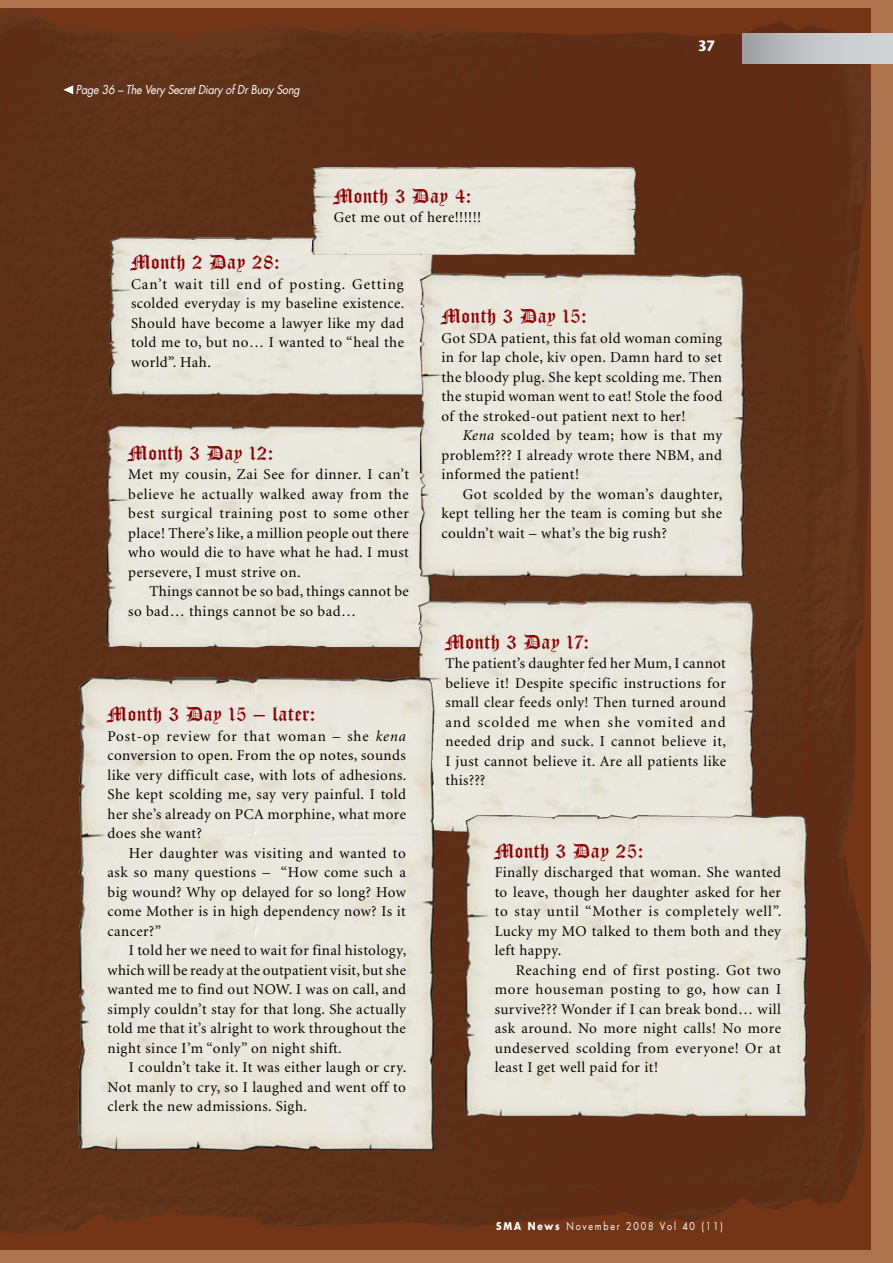
<style>
.page{position:relative;width:893px;height:1263px;background:#ac754e}
.page>*{position:absolute;margin:0;border:0;box-sizing:border-box;transform-origin:0 0}
.t1{font:22.5px "Manuscript";letter-spacing:.03em;color:#8b0304}
.t2{font:15px/19.5px "Minion";letter-spacing:.03em;color:#000;text-align:justify}
.t3{font:700 15px "Stone Sans";color:#fff;scale:.9 1}
.t4{font:italic 12px "Futura";letter-spacing:-.02em;color:#fff;scale:.9 1}
.t5{font:10.5px "Futura";letter-spacing:.2em;color:#fff;scale:.85 1}
.s1{font-style:italic}
.s2{font-weight:700}
</style>
<div class="page">
<img style="left:0;top:9px;width:870px;height:1240px">
<svg style="left:64px;top:85px;width:9px;height:10px"></svg>
<img style="left:110px;top:237px;width:301px;height:112px">
<img style="left:312px;top:167px;width:302px;height:62px">
<img style="left:107px;top:426px;width:301px;height:158px">
<img style="left:420px;top:274px;width:302px;height:220px">
<img style="left:418px;top:601px;width:312px;height:164px">
<img style="left:465px;top:815px;width:319px;height:214px">
<img style="left:79px;top:677px;width:330px;height:337px">
<div style="left:742px;top:34px;width:151px;height:29px;background:linear-gradient(to right,#a5a7aa,#dadcdd)"></div>
<p class="t4" style="left:76px;top:81px;width:250px">Page 36 – The Very Secret Diary of Dr Buay Song</p>
<h1 class="t1" style="left:334px;top:182px;width:140px">Month 3 Day 4:</h1>
<p class="t2" style="left:334px;top:208px;width:149px">Get me out of here!!!!!!</p>
<p class="t3" style="left:698px;top:37px;width:20px">37</p>
<h1 class="t1" style="left:131px;top:248px;width:151px">Month 2 Day 28:</h1>
<p class="t2" style="left:131px;top:275px;width:275px">Can’t wait till end of posting. Getting scolded everyday is my baseline existence.<br>Should have become a lawyer like my dad told me to, but no… I wanted to “heal the world”. Hah.</p>
<h1 class="t1" style="left:128px;top:439px;width:147px">Month 3 Day 12:</h1>
<p class="t2" style="left:128px;top:465px;width:282px">Met my cousin, Zai See for dinner. I can’t believe he actually walked away from the best surgical training post to some other place! There’s like, a million people out there who would die to have what he had. I must persevere, I must strive on.</p>
<p class="t2" style="left:128px;top:582px;width:282px;text-indent:21px">Things cannot be so bad, things cannot be so bad… things cannot be so bad…</p>
<h1 class="t1" style="left:108px;top:700px;width:210px">Month 3 Day 15 – later:</h1>
<p class="t2" style="left:108px;top:727px;width:300px">Post-op review for that woman – she <span class="s1">kena </span>conversion to open. From the op notes, sounds like very difficult case, with lots of adhesions.<br>She kept scolding me, say very painful. I told her she’s already on PCA morphine, what more does she want?</p>
<p class="t2" style="left:108px;top:844px;width:300px;text-indent:21px">Her daughter was visiting and wanted to ask so many questions – “How come such a big wound? Why op delayed for so long? How come Mother is in high dependency now? Is it cancer?”</p>
<p class="t2" style="left:108px;top:941px;width:300px;text-indent:21px">I told her we need to wait for final histology, which will be ready at the outpatient visit, but she wanted me to find out NOW. I was on call, and simply couldn’t stay for that long. She actually told me that it’s alright to work throughout the night since I’m “only” on night shift.</p>
<p class="t2" style="left:108px;top:1058px;width:300px;text-indent:21px">I couldn’t take it. It was either laugh or cry.<br>Not manly to cry, so I laughed and went off to clerk the new admissions. Sigh.</p>
<h1 class="t1" style="left:441px;top:303px;width:147px">Month 3 Day 15:</h1>
<p class="t2" style="left:441px;top:329px;width:282px">Got SDA patient, this fat old woman coming in for lap chole, kiv open. Damn hard to set the bloody plug. She kept scolding me. Then the stupid woman went to eat! Stole the food of the stroked-out patient next to her!</p>
<p class="t2" style="left:441px;top:426px;width:282px;text-indent:21px"><span class="s1">Kena</span> scolded by team; how is that my problem??? I already wrote there NBM, and informed the patient!</p>
<p class="t2" style="left:441px;top:485px;width:282px;text-indent:21px">Got scolded by the woman’s daughter, kept telling her the team is coming but she couldn’t wait – what’s the big rush?</p>
<h1 class="t1" style="left:445px;top:628px;width:146px">Month 3 Day 17:</h1>
<p class="t2" style="left:445px;top:654px;width:282px">The patient’s daughter fed her Mum, I cannot believe it! Despite specific instructions for small clear feeds only! Then turned around and scolded me when she vomited and needed drip and suck. I cannot believe it, I just cannot believe it. Are all patients like this???</p>
<h1 class="t1" style="left:495px;top:837px;width:151px">Month 3 Day 25:</h1>
<p class="t2" style="left:495px;top:863px;width:288px">Finally discharged that woman. She wanted to leave, though her daughter asked for her to stay until “Mother is completely well”.<br>Lucky my MO talked to them both and they left happy.</p>
<p class="t2" style="left:495px;top:961px;width:288px;text-indent:21px">Reaching end of first posting. Got two more houseman posting to go, how can I survive??? Wonder if I can break bond… will ask around. No more night calls! No more undeserved scolding from everyone! Or at least I get well paid for it!</p>
<p class="t5" style="left:496px;top:1219px;width:268px"><span class="s2">SMA News</span> November 2008 Vol 40 (11)</p>
</div>
